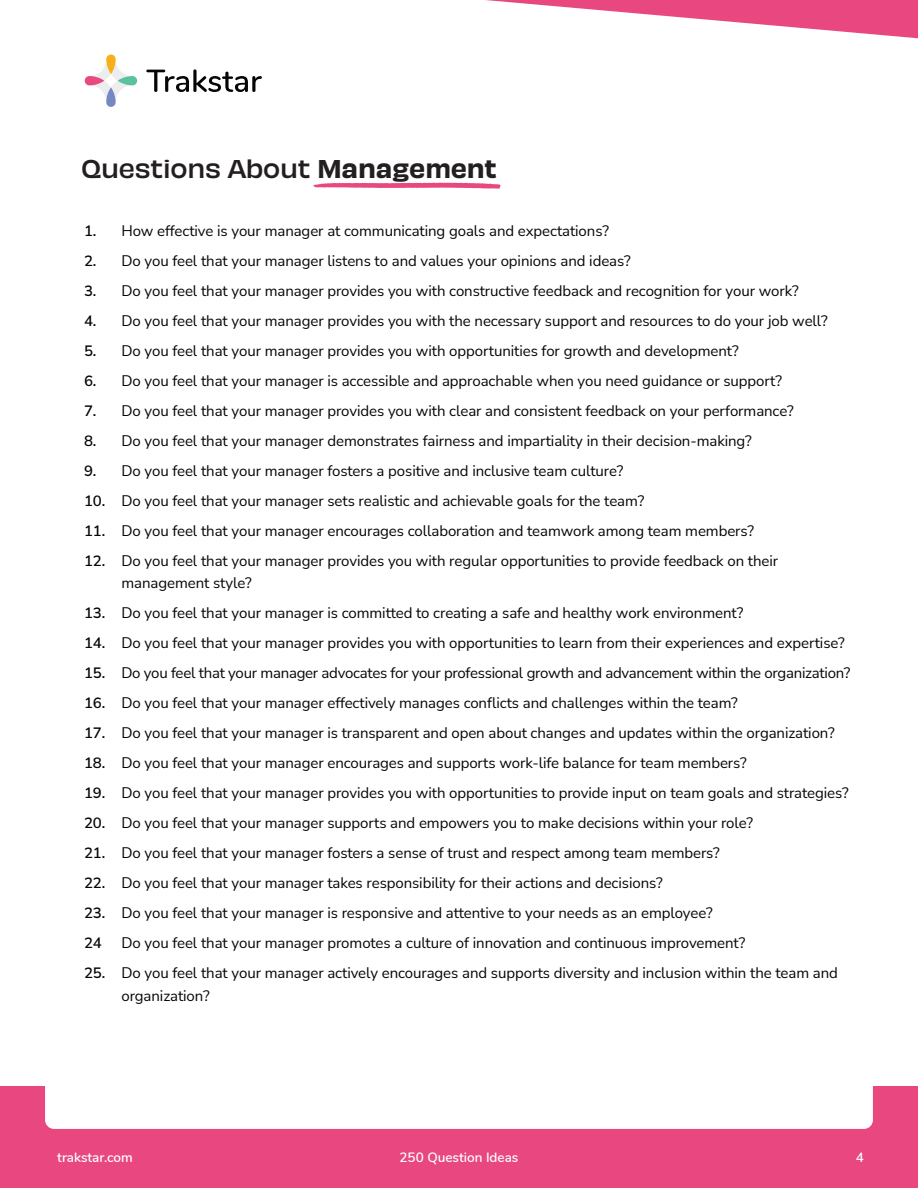
<style>
.page{position:relative;width:918px;height:1188px;background:#fff}
.page>*{position:absolute;margin:0;border:0;box-sizing:border-box;transform-origin:0 0}
.t1{font:500 24px "Obviously";letter-spacing:-.01em;color:#231f20}
.t2{font:15px/30px "Nunito Sans";letter-spacing:-.005em;color:#050504}
.t3{font:600 15px/30px "Nunito Sans";letter-spacing:-.005em;color:#050504}
.t4{font:600 13.5px "Nunito";color:#fff}
.s1{font-family:"Obviously Semi";font-weight:400}
</style>
<div class="page">
<div style="left:0;top:1086px;width:918px;height:102px;background:#e8487f"></div>
<div style="left:45px;top:1041px;width:828px;height:88px;background:#fff;border-radius:9px"></div>
<svg style="left:486px;top:0;width:432px;height:39px"></svg>
<svg style="left:89px;top:64px;width:43px;height:33px"></svg>
<svg style="left:85px;top:76px;width:19px;height:9px"></svg>
<svg style="left:106px;top:87px;width:10px;height:20px"></svg>
<svg style="left:118px;top:76px;width:19px;height:9px"></svg>
<svg style="left:106px;top:55px;width:10px;height:19px"></svg>
<svg style="left:146px;top:69px;width:116px;height:23px"></svg>
<svg style="left:313px;top:183px;width:188px;height:6px"></svg>
<h1 class="t1" style="left:81px;top:150px;width:417px">Questions About <span class="s1">Management</span></h1>
<p class="t3" style="left:84px;top:215px;width:23px">1.<br>2.<br>3.<br>4.<br>5.<br>6.<br>7.<br>8.<br>9.<br>10.<br>11.<br>12.</p>
<p class="t3" style="left:84px;top:597px;width:23px">13.<br>14.<br>15.<br>16.<br>17.<br>18.<br>19.<br>20.<br>21.<br>22.<br>23.<br>24<br>25.</p>
<p class="t2" style="left:121px;top:215px;width:708px">How effective is your manager at communicating goals and expectations?<br>Do you feel that your manager listens to and values your opinions and ideas?<br>Do you feel that your manager provides you with constructive feedback and recognition for your work?<br>Do you feel that your manager provides you with the necessary support and resources to do your job well?<br>Do you feel that your manager provides you with opportunities for growth and development?<br>Do you feel that your manager is accessible and approachable when you need guidance or support?<br>Do you feel that your manager provides you with clear and consistent feedback on your performance?<br>Do you feel that your manager demonstrates fairness and impartiality in their decision-making?<br>Do you feel that your manager fosters a positive and inclusive team culture?<br>Do you feel that your manager sets realistic and achievable goals for the team?<br>Do you feel that your manager encourages collaboration and teamwork among team members?<br>Do you feel that your manager provides you with regular opportunities to provide feedback on their</p>
<p class="t2" style="left:121px;top:567px;width:731px">management style?<br>Do you feel that your manager is committed to creating a safe and healthy work environment?<br>Do you feel that your manager provides you with opportunities to learn from their experiences and expertise?<br>Do you feel that your manager advocates for your professional growth and advancement within the organization?<br>Do you feel that your manager effectively manages conflicts and challenges within the team?<br>Do you feel that your manager is transparent and open about changes and updates within the organization?<br>Do you feel that your manager encourages and supports work-life balance for team members?<br>Do you feel that your manager provides you with opportunities to provide input on team goals and strategies?<br>Do you feel that your manager supports and empowers you to make decisions within your role?<br>Do you feel that your manager fosters a sense of trust and respect among team members?<br>Do you feel that your manager takes responsibility for their actions and decisions?<br>Do you feel that your manager is responsive and attentive to your needs as an employee?<br>Do you feel that your manager promotes a culture of innovation and continuous improvement?<br>Do you feel that your manager actively encourages and supports diversity and inclusion within the team and</p>
<p class="t2" style="left:121px;top:980px;width:90px">organization?</p>
<p class="t4" style="left:57px;top:1147px;width:77px">trakstar.com</p>
<p class="t4" style="left:400px;top:1147px;width:120px">250 Question Ideas</p>
<p class="t4" style="left:856px;top:1147px;width:10px">4</p>
</div>
